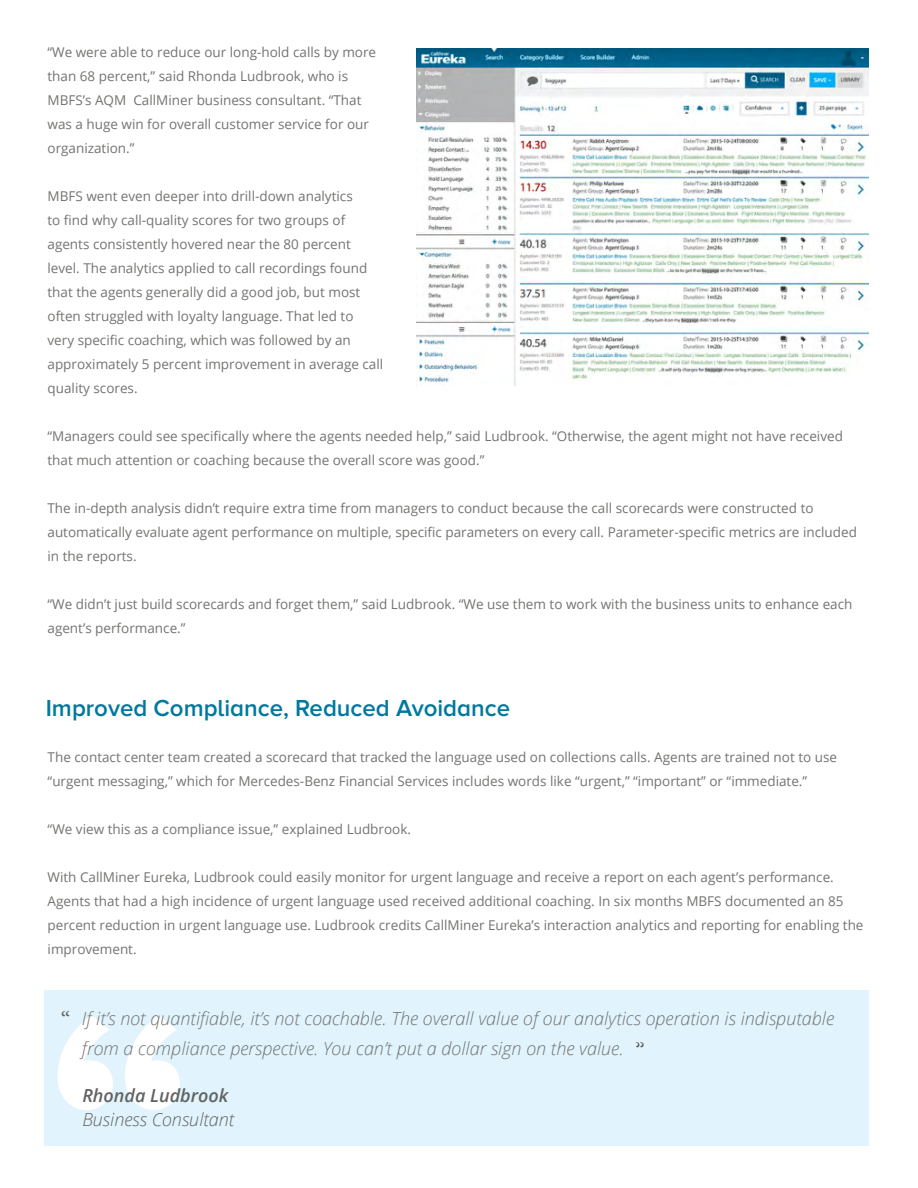
<style>
.page{position:relative;width:918px;height:1188px;background:#fff}
.page>*{position:absolute;margin:0;border:0;box-sizing:border-box;transform-origin:0 0}
.t1{font:700 330px "Proxima Nova A";color:#fff}
.t2{font:600 24px "Proxima Nova A";color:#00789f}
.t3{font:24px "Minion Pro";color:#616361}
.t4{font:italic 300 18px/30px "Open Sans";color:#737371}
.t5{font:italic 300 18px "Open Sans";color:#616361}
.t6{font:italic 600 18px "Open Sans";color:#616361}
.t7{font:13.5px/24px "Open Sans";color:#737371}
</style>
<div class="page">
<img style="left:417px;top:49px;width:451px;height:337px">
<div style="left:44px;top:990px;width:824px;height:155px;background:#e1f4fd"></div>
<p class="t7" style="left:48px;top:40px;width:330px">“We were able to reduce our long-hold calls by more than 68 percent,” said Rhonda Ludbrook, who is MBFS’s AQM CallMiner business consultant. “That was a huge win for overall customer service for our organization.”</p>
<p class="t7" style="left:48px;top:184px;width:337px">MBFS went even deeper into drill-down analytics<br>to find why call-quality scores for two groups of agents consistently hovered near the 80 percent level. The analytics applied to call recordings found that the agents generally did a good job, but most often struggled with loyalty language. That led to very specific coaching, which was followed by an approximately 5 percent improvement in average call quality scores.</p>
<p class="t7" style="left:48px;top:424px;width:797px">“Managers could see specifically where the agents needed help,” said Ludbrook. “Otherwise, the agent might not have received that much attention or coaching because the overall score was good.”</p>
<p class="t7" style="left:48px;top:496px;width:811px">The in-depth analysis didn’t require extra time from managers to conduct because the call scorecards were constructed to automatically evaluate agent performance on multiple, specific parameters on every call. Parameter-specific metrics are included in the reports.</p>
<p class="t7" style="left:48px;top:592px;width:806px">“We didn’t just build scorecards and forget them,” said Ludbrook. “We use them to work with the business units to enhance each agent’s performance.”</p>
<h2 class="t2" style="left:46px;top:694px;width:466px">Improved Compliance, Reduced Avoidance</h2>
<p class="t7" style="left:48px;top:745px;width:791px">The contact center team created a scorecard that tracked the language used on collections calls. Agents are trained not to use “urgent messaging,” which for Mercedes-Benz Financial Services includes words like “urgent,” “important” or “immediate.”</p>
<p class="t7" style="left:48px;top:817px;width:365px">“We view this as a compliance issue,” explained Ludbrook.</p>
<p class="t7" style="left:48px;top:865px;width:817px">With CallMiner Eureka, Ludbrook could easily monitor for urgent language and receive a report on each agent’s performance.<br>Agents that had a high incidence of urgent language used received additional coaching. In six months MBFS documented an 85 percent reduction in urgent language use. Ludbrook credits CallMiner Eureka’s interaction analytics and reporting for enabling the improvement.</p>
<h2 class="t3" style="left:61px;top:1004px;width:11px">“</h2>
<h3 class="t4" style="left:82px;top:1003px;width:754px">If it’s not quantifiable, it’s not coachable. The overall value of our analytics operation is indisputable from a compliance perspective. You can’t put a dollar sign on the value.</h3>
<h1 class="t1" style="left:44px;top:941px;width:153px">“</h1>
<h3 class="t6" style="left:82px;top:1083px;width:147px">Rhonda Ludbrook</h3>
<h3 class="t5" style="left:82px;top:1107px;width:154px">Business Consultant</h3>
</div>
